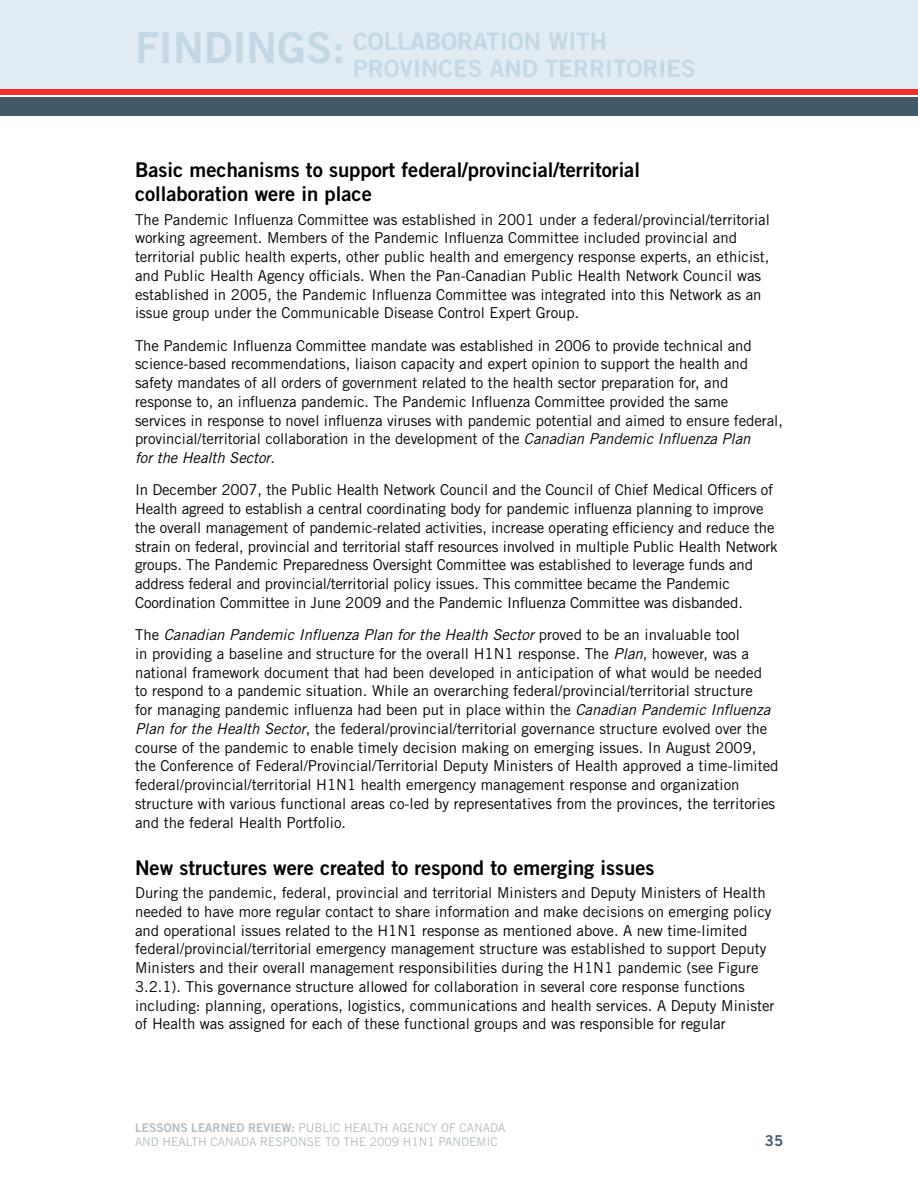
<style>
.page{position:relative;width:918px;height:1188px;background:#fff}
.page>*{position:absolute;margin:0;border:0;box-sizing:border-box;transform-origin:0 0}
.t1{font:24px/27px "Trade Gothic LT Std Bd 2";color:#c2d8e7}
.t2{font:20.25px/24.3px "Trade Gothic LT Std Bd 2";color:#000}
.t3{font:15px/18.8px "Trade Gothic LT Std";color:#000}
.t4{font:15px "Trade Gothic LT Std Bd 2";color:#425968}
.t5{font:12px/14.2px "Trade Gothic LT Std";color:#b3bdc3}
.s1{font-size:42.75px}
.s2{font-style:italic}
.s3{font-family:"Trade Gothic LT Std Bd 2"}
</style>
<div class="page">
<div style="left:0;top:0;width:918px;height:90px;background:#e1ebf3"></div>
<div style="left:0;top:97px;width:918px;height:18px;background:#425968"></div>
<div style="left:0;top:90px;width:918px;height:5px;background:#ee3124"></div>
<h1 class="t1" style="left:353px;top:27px;width:344px;text-indent:-218px"><span class="s1">Findings:</span> Collaboration with provinces and territories</h1>
<h2 class="t2" style="left:135px;top:157px;width:507px">Basic mechanisms to support federal/provincial/territorial collaboration were in place</h2>
<p class="t3" style="left:135px;top:210px;width:636px">The Pandemic I nfluenza Committee was established in 2001 under a federal/provincial/territorial working agreement. Members of the Pandemic I nfluenza Committee included provincial and territorial public health experts, other public health and emergency response experts, an ethicist, and Public Health Agency officials. When the Pan-Canadian Public Health Network Council was established in 2005, the Pandemic I nfluenza Committee was integrated into this Network as an issue group under the Communicable Disease Control Expert Group.</p>
<p class="t3" style="left:135px;top:336px;width:649px">The Pandemic I nfluenza Committee mandate was established in 2006 to provide technical and science-based recommendations, liaison capacity and expert opinion to support the health and safety mandates of all orders of government related to the health sector preparation for, and response to, an influenza pandemic. The Pandemic I nfluenza Committee provided the same services in response to novel influenza viruses with pandemic potential and aimed to ensure federal, provincial/territorial collaboration in the development of the <span class="s2">Canadian Pandemic Influenza Plan<br>for the Health Sector</span>.</p>
<p class="t3" style="left:135px;top:480px;width:644px">I n December 2007, the Public Health Network Council and the Council of Chief Medical Officers of Health agreed to establish a central coordinating body for pandemic influenza planning to improve the overall management of pandemic-related activities, increase operating efficiency and reduce the strain on federal, provincial and territorial staff resources involved in multiple Public Health Network groups. The Pandemic Preparedness Oversight Committee was established to leverage funds and address federal and provincial/territorial policy issues. This committee became the Pandemic Coordination Committee in June 2009 and the Pandemic I nfluenza Committee was disbanded.</p>
<p class="t3" style="left:135px;top:625px;width:645px">The <span class="s2">Canadian Pandemic Influenza Plan for the Health Sector</span> proved to be an invaluable tool<br>in providing a baseline and structure for the overall H1N 1 response. The <span class="s2">Plan</span>, however, was a national framework document that had been developed in anticipation of what would be needed<br>to respond to a pandemic situation. While an overarching federal/provincial/territorial structure<br>for managing pandemic influenza had been put in place within the <span class="s2">Canadian Pandemic Influenza Plan for the Health Sector</span>, the federal/provincial/territorial governance structure evolved over the course of the pandemic to enable timely decision making on emerging issues. I n August 2009, the Conference of Federal/Provincial/Territorial Deputy M inisters of Health approved a time-limited federal/provincial/territorial H1N 1 health emergency management response and organization structure with various functional areas co-led by representatives from the provinces, the territories and the federal Health Portfolio.</p>
<h2 class="t2" style="left:135px;top:855px;width:521px">N ew structures were created to respond to emerging issues</h2>
<p class="t3" style="left:135px;top:883px;width:641px">During the pandemic, federal, provincial and territorial M inisters and Deputy M inisters of Health needed to have more regular contact to share information and make decisions on emerging policy and operational issues related to the H1N 1 response as mentioned above. A new time-limited federal/provincial/territorial emergency management structure was established to support Deputy M inisters and their overall management responsibilities during the H1N 1 pandemic (see Figure 3.2.1). This governance structure allowed for collaboration in several core response functions including: planning, operations, logistics, communications and health services. A Deputy M inister of Health was assigned for each of these functional groups and was responsible for regular</p>
<p class="t5" style="left:135px;top:1120px;width:372px"><span class="s3">Lessons Learned Review:</span> Public Health Agency of Canada and Health Canada Response to th e 2009 H1N 1 Pandemic</p>
<p class="t4" style="left:765px;top:1131px;width:20px">35</p>
</div>
